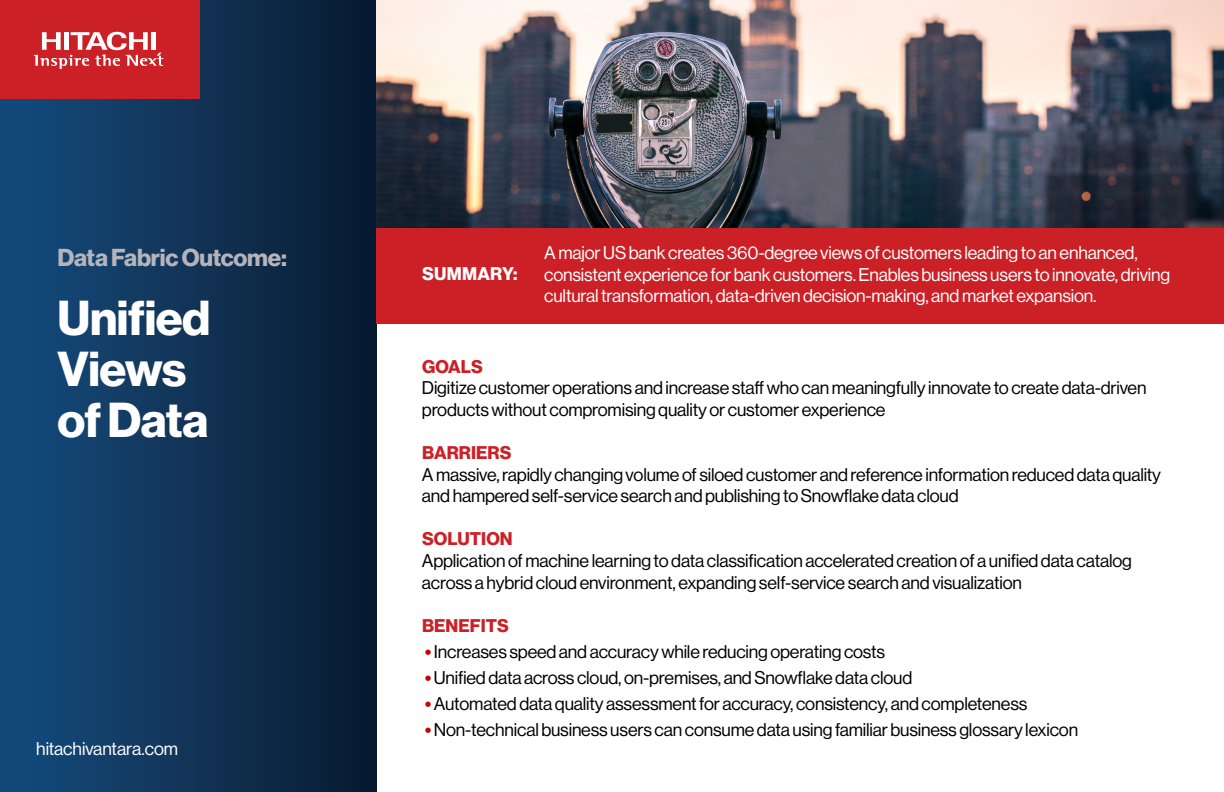
<style>
.page{position:relative;width:1224px;height:792px;background:#fff}
.page>*{position:absolute;margin:0;border:0;box-sizing:border-box;transform-origin:0 0}
.t1{font:48px/51px "N Haas Grotesk DS Pro 75 Bd";letter-spacing:-.01em;color:#fff}
.t2{font:24px "N Haas Grotesk DS Pro 75 Bd";letter-spacing:-.01em;color:#b4b4bc}
.t3{font:18px/21.6px "N Haas Grotesk DS Pro 55 Rg";letter-spacing:-.01em;color:#000}
.t4{font:18px/21.6px "N Haas Grotesk DS Pro 55 Rg";letter-spacing:-.01em;color:#fff}
.t5{font:18px "N Haas Grotesk DS Pro 75 Bd";letter-spacing:.005em;color:#cc2027}
.t6{font:18px "N Haas Grotesk DS Pro 75 Bd";letter-spacing:.015em;color:#fff}
.s1{font-family:"N Haas Grotesk DS Pro 75 Bd";color:#c00}
</style>
<div class="page">
<div style="left:0;top:0;width:376px;height:792px;background:linear-gradient(to right,#154c7f,#0a1b30)"></div>
<div style="left:0;top:0;width:200px;height:99px;background:#cc2027"></div>
<svg style="left:34px;top:32px;width:129px;height:37px"></svg>
<img style="left:376px;top:0;width:848px;height:228px">
<div style="left:376px;top:228px;width:848px;height:96px;background:#cc2027"></div>
<h2 class="t2" style="left:58px;top:244px;width:231px">Data Fabric Outcome:</h2>
<h1 class="t1" style="left:58px;top:294px;width:154px">Unified<br>Views of Data</h1>
<p class="t4" style="left:36px;top:738px;width:143px">hitachivantara.com</p>
<p class="t6" style="left:422px;top:263px;width:97px">SUMMARY:</p>
<p class="t4" style="left:544px;top:242px;width:627px">A major US bank creates 360-degree views of customers leading to an enhanced, consistent experience for bank customers. Enables business users to innovate, driving cultural transformation, data-driven decision-making, and market expansion.</p>
<p class="t5" style="left:422px;top:356px;width:62px">GOALS</p>
<p class="t3" style="left:422px;top:377px;width:726px">Digitize customer operations and increase staff who can meaningfully innovate to create data-driven products without compromising quality or customer experience</p>
<p class="t5" style="left:422px;top:442px;width:91px">BARRIERS</p>
<p class="t3" style="left:422px;top:464px;width:741px">A massive, rapidly changing volume of siloed customer and reference information reduced data quality and hampered self-service search and publishing to Snowflake data cloud</p>
<p class="t5" style="left:422px;top:528px;width:92px">SOLUTION</p>
<p class="t3" style="left:422px;top:550px;width:712px">Application of machine learning to data classification accelerated creation of a unified data catalog across a hybrid cloud environment, expanding self-service search and visualization</p>
<p class="t5" style="left:422px;top:615px;width:88px">BENEFITS</p>
<p class="t3" style="left:425px;top:641px;width:462px"><span class="s1">•</span>Increases speed and accuracy while reducing operating costs</p>
<p class="t3" style="left:425px;top:667px;width:489px"><span class="s1">•</span>Unified data across cloud, on-premises, and Snowflake data cloud</p>
<p class="t3" style="left:425px;top:693px;width:604px"><span class="s1">•</span>Automated data quality assessment for accuracy, consistency, and completeness</p>
<p class="t3" style="left:425px;top:719px;width:655px"><span class="s1">•</span>Non-technical business users can consume data using familiar business glossary lexicon</p>
</div>
